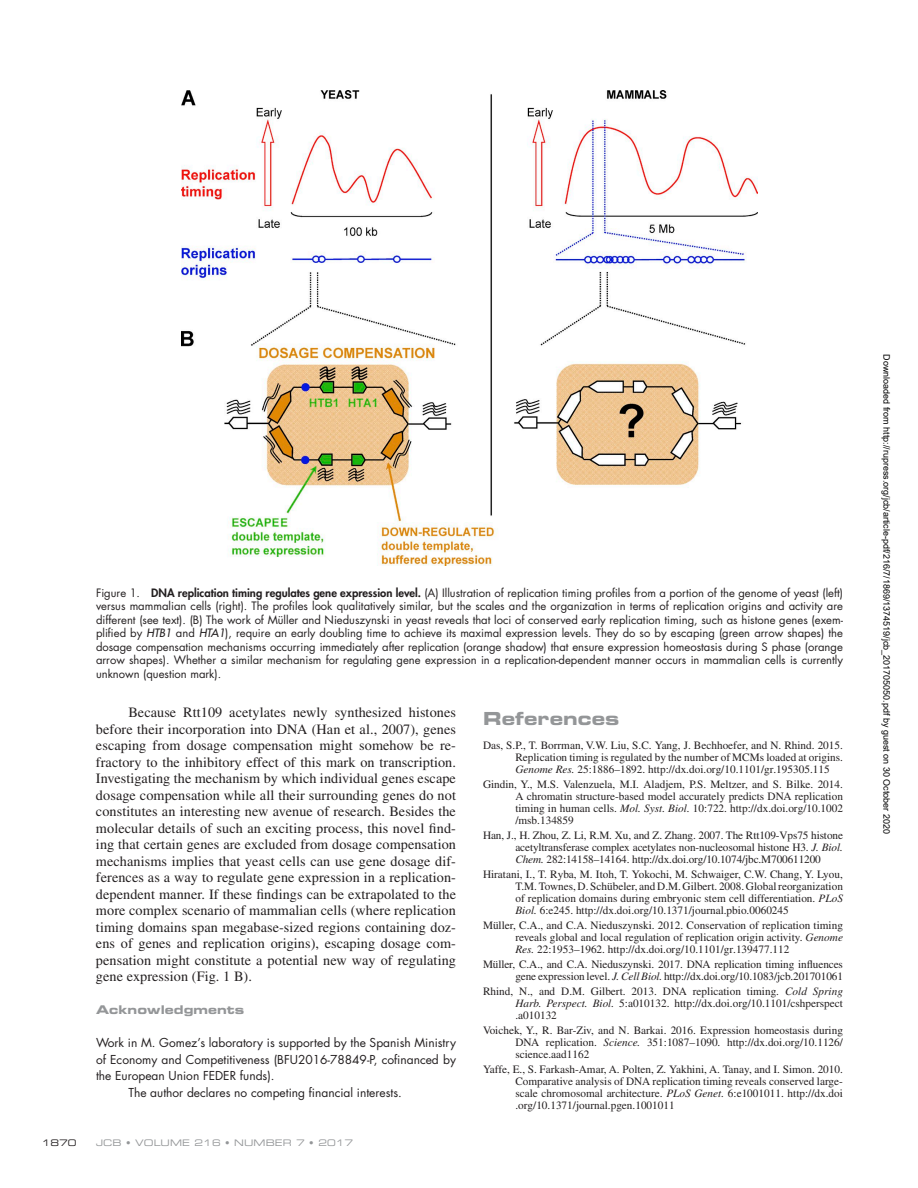
<style>
.page{position:relative;width:918px;height:1188px;background:#fff}
.page>*{position:absolute;margin:0;border:0;box-sizing:border-box;transform-origin:0 0}
.t1{font:18px "Eurostile LT Std Bold Ex 2";letter-spacing:.005em;color:#949698}
.t2{font:14.25px/16.5px "Times LT Std";letter-spacing:.005em;color:#231f20;text-align:justify}
.t3{font:12px "Futura Std";color:#231f20}
.t4{font:12px "Eurostile LT Std Bold Ex 2";letter-spacing:.005em;color:#949698}
.t5{font:11.25px/12px "Times LT Std";color:#231f20;text-align:justify}
.t6{font:11.25px/13.5px "Futura Std";color:#231f20;text-align:justify}
.t7{font:9px "Arial";color:#000}
.t8{font:9px "Eurostile LT Std Ex 2";letter-spacing:.01em;color:#949698}
.t9{font:9px "Eurostile LT Std Ex 2";color:#231f20}
.s1{font-weight:800}
.s2{font-weight:500;font-style:italic}
.s3{font-style:italic}
</style>
<div class="page">
<img style="left:182px;top:90px;width:575px;height:475px">
<p class="t6" style="left:96px;top:586px;width:749px">Figure 1. <span class="s1">DNA replication timing regulates gene expression level.</span> (A) Illustration of replication timing profiles from a portion of the genome of yeast (left) versus mammalian cells (right). The profiles look qualitatively similar, but the scales and the organization in terms of replication origins and activity are different (see text). (B) The work of Müller and Nieduszynski in yeast reveals that loci of conserved early replication timing, such as histone genes (exem&shy;plified by <span class="s2">HTB1</span> and <span class="s2">HTA1</span>), require an early doubling time to achieve its maximal expression levels. They do so by escaping (green arrow shapes) the dosage compensation mechanisms occurring immediately after replication (orange shadow) that ensure expression homeostasis during S phase (orange arrow shapes). Whether a similar mechanism for regulating gene expression in a replication-dependent manner occurs in mammalian cells is currently unknown (question mark).</p>
<p class="t2" style="left:96px;top:704px;width:362px;text-indent:32px">Because Rtt109 acetylates newly synthesized histones before their incorporation into DNA (Han et al., 2007), genes escaping from dosage compensation might somehow be re&shy;fractory to the inhibitory effect of this mark on transcription.<br>Investigating the mechanism by which individual genes escape dosage compensation while all their surrounding genes do not constitutes an interesting new avenue of research. Besides the molecular details of such an exciting process, this novel find&shy;ing that certain genes are excluded from dosage compensation mechanisms implies that yeast cells can use gene dosage dif&shy;ferences as a way to regulate gene expression in a replication&shy;dependent manner. If these findings can be extrapolated to the more complex scenario of mammalian cells (where replication timing domains span megabase-sized regions containing doz&shy;ens of genes and replication origins), escaping dosage com&shy;pensation might constitute a potential new way of regulating gene expression (Fig. 1 B).</p>
<p class="t4" style="left:96px;top:1001px;width:150px">Acknowledgments</p>
<p class="t3" style="left:96px;top:1035px;width:361px">Work in M. Gomez’s laboratory is supported by the Spanish Ministry</p>
<p class="t3" style="left:96px;top:1051px;width:361px">of Economy and Competitiveness (BFU2016-78849-P, cofinanced by</p>
<p class="t3" style="left:96px;top:1068px;width:180px">the European Union FEDER funds).</p>
<p class="t3" style="left:128px;top:1084px;width:275px">The author declares no competing financial interests.</p>
<p class="t9" style="left:42px;top:1136px;width:36px">1870</p>
<p class="t8" style="left:96px;top:1136px;width:259px">JCB • VOLUME 216 • NUMBER 7 • 2017</p>
<h1 class="t1" style="left:483px;top:706px;width:138px">References</h1>
<p class="t5" style="left:515px;top:739px;width:329px;text-indent:-32px">Das, S.P., T. Borrman, V.W. Liu, S.C. Yang, J. Bechhoefer, and N. Rhind. 2015.<br>Replication timing is regulated by the number of MCMs loaded at origins.<br><span class="s3">Genome Res.</span> 25:1886–1892. http://dx.doi.org/10.1101/gr.195305.115</p>
<p class="t5" style="left:515px;top:778px;width:329px;text-indent:-32px">Gindin, Y., M.S. Valenzuela, M.I. Aladjem, P.S. Meltzer, and S. Bilke. 2014.<br>A chromatin structure-based model accurately predicts DNA replication timing in human cells. <span class="s3">Mol. Syst. Biol.</span> 10:722. http://dx.doi.org/10.1002 /msb.134859</p>
<p class="t5" style="left:515px;top:829px;width:329px;text-indent:-32px">Han, J., H. Zhou, Z. Li, R.M. Xu, and Z. Zhang. 2007. The Rtt109-Vps75 histone acetyltransferase complex acetylates non-nucleosomal histone H3. <span class="s3">J. Biol.<br>Chem.</span> 282:14158–14164. http://dx.doi.org/10.1074/jbc.M700611200</p>
<p class="t5" style="left:515px;top:868px;width:329px;text-indent:-32px">Hiratani, I., T. Ryba, M. Itoh, T. Yokochi, M. Schwaiger, C.W. Chang, Y. Lyou, T.M. Townes, D. Schübeler, and D.M. Gilbert. 2008. Global reorganization of replication domains during embryonic stem cell differentiation. <span class="s3">PLoS Biol.</span> 6:e245. http://dx.doi.org/10.1371/journal.pbio.0060245</p>
<p class="t5" style="left:515px;top:919px;width:329px;text-indent:-32px">Müller, C.A., and C.A. Nieduszynski. 2012. Conservation of replication timing reveals global and local regulation of replication origin activity. <span class="s3">Genome Res.</span> 22:1953–1962. http://dx.doi.org/10.1101/gr.139477.112</p>
<p class="t5" style="left:483px;top:958px;width:362px;text-align:right">Müller, C.A., and C.A. Nieduszynski. 2017. DNA replication timing influences gene expression level. <span class="s3">J. Cell Biol.</span> http://dx.doi.org/10.1083/jcb.201701061</p>
<p class="t5" style="left:515px;top:985px;width:329px;text-indent:-32px">Rhind, N., and D.M. Gilbert. 2013. DNA replication timing. <span class="s3">Cold Spring Harb. Perspect. Biol.</span> 5:a010132. http://dx.doi.org/10.1101/cshperspect .a010132</p>
<p class="t5" style="left:515px;top:1024px;width:329px;text-indent:-32px">Voichek, Y., R. Bar-Ziv, and N. Barkai. 2016. Expression homeostasis during DNA replication. <span class="s3">Science.</span> 351:1087–1090. http://dx.doi.org/10.1126/ science.aad1162</p>
<p class="t5" style="left:515px;top:1063px;width:329px;text-indent:-32px">Yaffe, E., S. Farkash-Amar, A. Polten, Z. Yakhini, A. Tanay, and I. Simon. 2010.<br>Comparative analysis of DNA replication timing reveals conserved large&shy;scale chromosomal architecture. <span class="s3">PLoS Genet.</span> 6:e1001011. http://dx.doi .org/10.1371/journal.pgen.1001011</p>
<p class="t7" style="left:890px;top:354px;width:481px;rotate:90deg">Downloaded from http://rupress.org/jcb/article-pdf/216/7/1869/1374519/jcb_201705050.pdf by guest on 30 October 2020</p>
</div>
